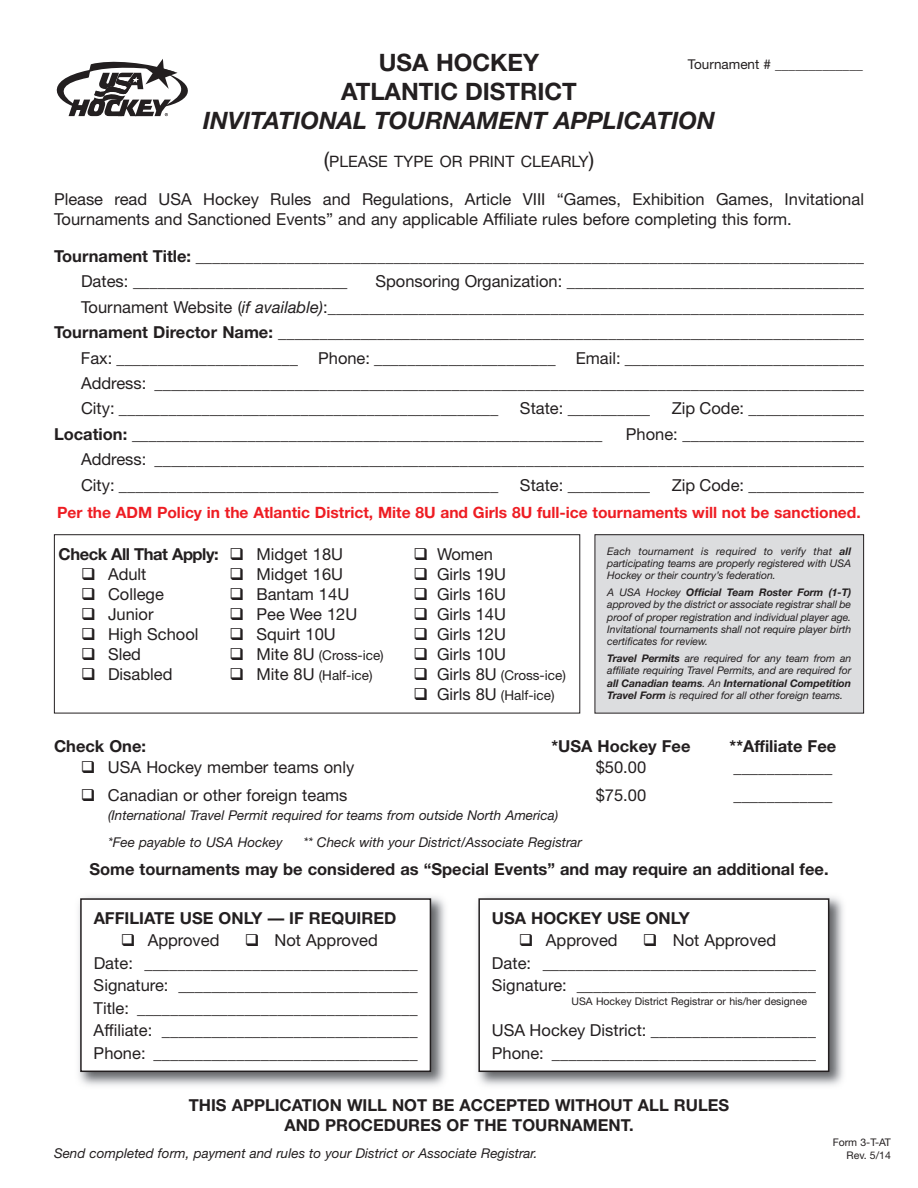
<style>
.page{position:relative;width:918px;height:1188px;background:#fff}
.page>*{position:absolute;margin:0;border:0;box-sizing:border-box;transform-origin:0 0}
.t1{font:italic 700 24px "Helvetica Neue";color:#231f20}
.t2{font:700 24px "Helvetica Neue";color:#231f20}
.t3{font:16.5px/22.5px "Helvetica Neue";color:#231f20}
.t4{font:700 16.5px/20.1px "Helvetica Neue";color:#231f20;text-align:center}
.t5{font:700 16.5px "Helvetica Neue";letter-spacing:-.03em;color:#231f20}
.t6{font:15.75px "Helvetica Neue";color:#231f20}
.t7{font:700 15.6px "Helvetica Neue";color:#ee1d23}
.t8{font:italic 13.5px/27.6px "Helvetica Neue";color:#231f20}
.t9{font:13.5px "Helvetica Neue";color:#231f20}
.t10{font:italic 10.5px/12.1px "Helvetica Neue";letter-spacing:-.005em;color:#231f20;text-align:justify}
.t11{font:10.5px/12.6px "Helvetica Neue";color:#231f20;text-align:right}
.s1{font-size:21px}
.s2{font-style:italic}
.s3{font-weight:700}
.s4{font-weight:400}
.s5{font-size:16.5px}
</style>
<div class="page">
<svg style="left:56px;top:59px;width:132px;height:58px"></svg>
<img style="left:78px;top:896px;width:367px;height:190px">
<div style="left:81px;top:899px;width:349px;height:172px;background:#fff"></div>
<div style="left:80px;top:898px;width:351px;height:174px;border:2px solid #231f20"></div>
<img style="left:477px;top:896px;width:366px;height:190px">
<div style="left:479px;top:899px;width:350px;height:172px;background:#fff"></div>
<div style="left:478px;top:898px;width:351px;height:174px;border:2px solid #231f20"></div>
<div style="left:595px;top:535px;width:269px;height:178px;background:#dcdddf"></div>
<div style="left:595px;top:534px;width:269px;height:180px;border:1px solid #231f20"></div>
<div style="left:54px;top:534px;width:526px;height:179px;border:1px solid #231f20"></div>
<h1 class="t2" style="left:379px;top:54px;width:162px">USA HOCKEY</h1>
<p class="t9" style="left:688px;top:59px;width:177px">Tournament # _____________</p>
<h1 class="t2" style="left:341px;top:83px;width:237px">ATLANTIC DISTRICT</h1>
<h1 class="t1" style="left:203px;top:112px;width:513px">INVITATIONAL TOURNAMENT APPLICATION</h1>
<p class="t6" style="left:324px;top:156px;width:272px"><span class="s1">(</span>PLEASE TYPE OR PRINT CLEARLY<span class="s1">)</span></p>
<p class="t3" style="left:54px;top:191px;width:812px;line-height:20.1px">Please read USA Hockey Rules and Regulations, Article VIII “Games, Exhibition Games, Invitational<br>Tournaments and Sanctioned Events” and any applicable Affiliate rules before completing this form.</p>
<p class="t4" style="left:54px;top:247px;width:811px">Tournament Title: _________________________________________________________________________________</p>
<p class="t3" style="left:81px;top:272px;width:268px">Dates: __________________________</p>
<p class="t3" style="left:54px;top:270px;width:811px;line-height:25.5px;text-align:right">Sponsoring Organization: ____________________________________<br>Tournament Website (<span class="s2">if available)</span>:_________________________________________________________________<br><span class="s3">Tournament Director Name: _______________________________________________________________________</span></p>
<p class="t3" style="left:81px;top:347px;width:785px;line-height:25.5px;text-align:justify">Fax: ______________________ Phone: ______________________ Email: _____________________________ Address: ______________________________________________________________________________________ City: ______________________________________________</p>
<p class="t3" style="left:520px;top:399px;width:132px">State: __________</p>
<p class="t3" style="left:672px;top:399px;width:194px">Zip Code: ______________</p>
<p class="t3" style="left:54px;top:424px;width:550px"><span class="s3">Location:</span> _________________________________________________________</p>
<p class="t3" style="left:81px;top:423px;width:784px;line-height:25.5px;text-align:justify;text-indent:545px">Phone: ______________________ Address: ______________________________________________________________________________________ City: ______________________________________________</p>
<p class="t3" style="left:520px;top:475px;width:132px">State: __________</p>
<p class="t3" style="left:672px;top:475px;width:194px">Zip Code: ______________</p>
<p class="t7" style="left:57px;top:507px;width:805px">Per the ADM Policy in the Atlantic District, Mite 8U and Girls 8U full-ice tournaments will not be sanctioned.</p>
<p class="t5" style="left:59px;top:548px;width:286px">Check All That Apply: ❑ <span class="s4">Midget 18U</span></p>
<p class="t3" style="left:413px;top:544px;width:81px">❑ Women</p>
<p class="t3" style="left:81px;top:565px;width:67px">❑ Adult</p>
<p class="t3" style="left:230px;top:565px;width:115px">❑ Midget 16U</p>
<p class="t3" style="left:413px;top:565px;width:94px">❑ Girls 19U</p>
<p class="t3" style="left:81px;top:585px;width:84px">❑ College</p>
<p class="t3" style="left:230px;top:585px;width:121px">❑ Bantam 14U</p>
<p class="t3" style="left:413px;top:585px;width:94px">❑ Girls 16U</p>
<p class="t3" style="left:81px;top:605px;width:74px">❑ Junior</p>
<p class="t3" style="left:230px;top:605px;width:129px">❑ Pee Wee 12U</p>
<p class="t3" style="left:413px;top:605px;width:94px">❑ Girls 14U</p>
<p class="t3" style="left:81px;top:625px;width:119px">❑ High School</p>
<p class="t3" style="left:230px;top:625px;width:108px">❑ Squirt 10U</p>
<p class="t3" style="left:413px;top:625px;width:94px">❑ Girls 12U</p>
<p class="t3" style="left:81px;top:645px;width:61px">❑ Sled</p>
<p class="t9" style="left:230px;top:651px;width:156px">❑ <span class="s5">Mite 8U</span> (Cross-ice)</p>
<p class="t3" style="left:413px;top:645px;width:94px">❑ Girls 10U</p>
<p class="t3" style="left:81px;top:665px;width:93px">❑ Disabled</p>
<p class="t9" style="left:229px;top:671px;width:145px">❑ <span class="s5">Mite 8U</span> (Half-ice)</p>
<p class="t9" style="left:413px;top:671px;width:154px">❑ <span class="s5">Girls 8U</span> (Cross-ice)</p>
<p class="t9" style="left:413px;top:691px;width:143px">❑ <span class="s5">Girls 8U</span> (Half-ice)</p>
<p class="t4" style="left:54px;top:737px;width:94px">Check One:</p>
<p class="t4" style="left:551px;top:737px;width:141px">*USA Hockey Fee</p>
<p class="t4" style="left:730px;top:737px;width:108px">**Affiliate Fee</p>
<p class="t3" style="left:81px;top:757px;width:275px">❑ USA Hockey member teams only</p>
<p class="t3" style="left:596px;top:757px;width:52px">$50.00</p>
<p class="t3" style="left:733px;top:757px;width:100px">____________</p>
<p class="t3" style="left:81px;top:785px;width:268px">❑ Canadian or other foreign teams</p>
<p class="t3" style="left:596px;top:785px;width:52px">$75.00</p>
<p class="t3" style="left:733px;top:785px;width:100px">____________</p>
<p class="t8" style="left:108px;top:802px;width:452px">(International Travel Permit required for teams from outside North America) *Fee payable to USA Hockey</p>
<p class="t10" style="left:607px;top:546px;width:245px">Each tournament is required to verify that <span class="s3">all </span>participating teams are properly registered with USA Hockey or their country’s federation.</p>
<p class="t10" style="left:607px;top:588px;width:245px">A USA Hockey <span class="s3">Official Team Roster Form (1-T) </span>approved by the district or associate registrar shall be proof of proper registration and individual player age.<br>Invitational tournaments shall not require player birth certificates for review.</p>
<p class="t10" style="left:607px;top:654px;width:245px"><span class="s3">Travel Permits</span> are required for any team from an affiliate requiring Travel Permits, and are required for <span class="s3">all Canadian teams</span>. An <span class="s3">International Competition Travel Form</span> is required for all other foreign teams.</p>
<p class="t8" style="left:303px;top:830px;width:280px">** Check with your District/Associate Registrar</p>
<p class="t4" style="left:89px;top:860px;width:741px">Some tournaments may be considered as “Special Events” and may require an additional fee.</p>
<p class="t4" style="left:94px;top:909px;width:304px">AFFILIATE USE ONLY — IF REQUIRED</p>
<p class="t3" style="left:121px;top:931px;width:100px">❑ Approved</p>
<p class="t3" style="left:94px;top:931px;width:326px;text-indent:151px">❑ Not Approved Date: _________________________________ Signature: _____________________________ Title: __________________________________ Affiliate: _______________________________ Phone: ________________________________</p>
<p class="t4" style="left:492px;top:909px;width:199px">USA HOCKEY USE ONLY</p>
<p class="t3" style="left:519px;top:931px;width:100px">❑ Approved</p>
<p class="t3" style="left:492px;top:931px;width:326px;text-indent:151px">❑ Not Approved<br>Date: _________________________________<br>Signature: _____________________________</p>
<p class="t11" style="left:572px;top:996px;width:237px">USA Hockey District Registrar or his/her designee</p>
<p class="t3" style="left:492px;top:1021px;width:326px">USA Hockey District: ____________________<br>Phone: ________________________________</p>
<p class="t4" style="left:189px;top:1097px;width:542px">THIS APPLICATION WILL NOT BE ACCEPTED WITHOUT ALL RULES<br>AND PROCEDURES OF THE TOURNAMENT.</p>
<p class="t8" style="left:54px;top:1140px;width:485px">Send completed form, payment and rules to your District or Associate Registrar.</p>
<p class="t11" style="left:833px;top:1137px;width:60px">Form 3-T-AT<br>Rev. 5/14</p>
</div>
